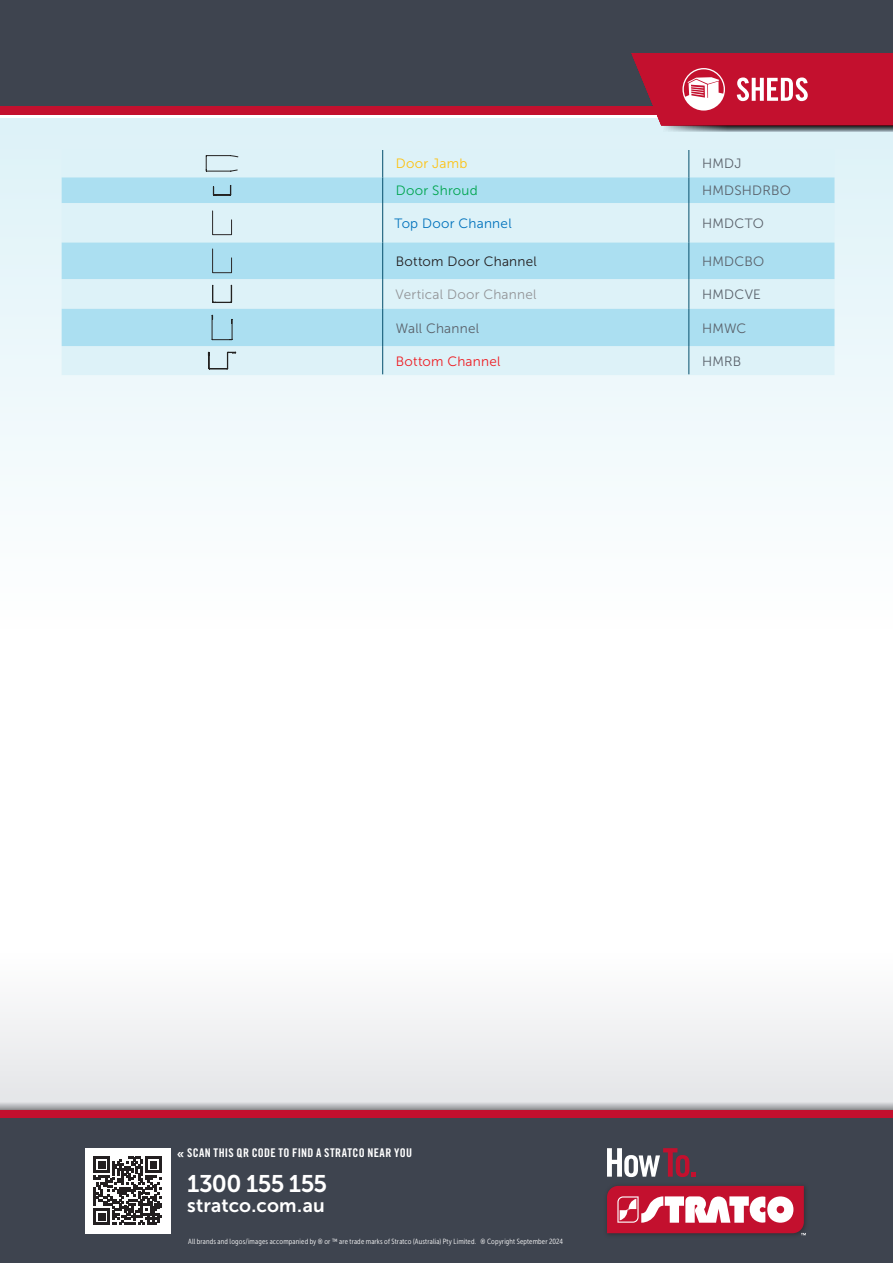
<style>
.page{position:relative;width:893px;height:1263px;background:#fff}
.page>*{position:absolute;margin:0;border:0;box-sizing:border-box;transform-origin:0 0}
.t1{font:24px "Museo Sans 700";letter-spacing:-.025em;color:#fff}
.t2{font:19.2px "Museo Sans 700";letter-spacing:.01em;color:#fff}
.Point{font:13.5px "Museo Sans 300";letter-spacing:.02em;color:#5a616a}
.Point-2{font:13.5px "Museo Sans 300";letter-spacing:.02em;color:#939598}
.Point-3{font:13.5px "Museo Sans 300";letter-spacing:.02em;color:#231f20}
.Point-4{font:13.5px "Museo Sans 300";letter-spacing:.02em;color:#0072bc}
.Point-5{font:13.5px "Museo Sans 300";letter-spacing:.02em;color:#ee1d23}
.Point-6{font:13.5px "Museo Sans 300";letter-spacing:.02em;color:#00a54f}
.Point-7{font:13.5px "Museo Sans 300";letter-spacing:.02em;color:#fec210}
.t3{font:12px "Trade Gothic LT Std Bd Cn 20";letter-spacing:.025em;color:#fff}
.t4{font:7.5px "Museo Sans Cond 300";letter-spacing:.025em;color:#fff}
.s1{font-size:16.5px}
</style>
<div class="page">
<div style="left:0;top:118px;width:893px;height:510px;background:linear-gradient(to bottom,#dcf1f8,#fefefe)"></div>
<div style="left:0;top:952px;width:893px;height:158px;background:#f1f2f3"></div>
<div style="left:0;top:1110px;width:893px;height:8px;background:#c3102e"></div>
<div style="left:0;top:1118px;width:893px;height:145px;background:#3e444f"></div>
<div style="left:0;top:0;width:893px;height:106px;background:#3e444f"></div>
<div style="left:0;top:106px;width:893px;height:9px;background:#c3102e"></div>
<svg style="left:0;top:1101px;width:893px;height:9px;background:#bbbdbf"></svg>
<div style="left:85px;top:1148px;width:85px;height:85px;background:#fff"></div>
<svg style="left:94px;top:1157px;width:68px;height:68px"></svg>
<div style="left:603px;top:1182px;width:206px;height:56px;background:#231f20;opacity:.55"></div>
<svg style="left:607px;top:1148px;width:89px;height:29px"></svg>
<svg style="left:607px;top:1186px;width:199px;height:49px;background:#cd5a6e"></svg>
<svg style="left:661px;top:125px;width:232px;height:7px;background:#716e74"></svg>
<svg style="left:631px;top:53px;width:262px;height:72px"></svg>
<div style="left:62px;top:149px;width:772px;height:226px;background:#ddf2f8"></div>
<svg style="left:62px;top:177px;width:772px;height:169px;background:#bfe6f3"></svg>
<svg style="left:382px;top:150px;width:1px;height:53px"></svg>
<svg style="left:689px;top:150px;width:1px;height:53px"></svg>
<hr style="left:382px;top:203px;width:1px;height:40px;background:#054f6c">
<hr style="left:689px;top:203px;width:1px;height:40px;background:#054f6c">
<hr style="left:382px;top:243px;width:1px;height:36px;background:#054f6c">
<hr style="left:689px;top:243px;width:1px;height:36px;background:#054f6c">
<hr style="left:382px;top:279px;width:1px;height:30px;background:#054f6c">
<hr style="left:689px;top:279px;width:1px;height:30px;background:#054f6c">
<hr style="left:382px;top:309px;width:1px;height:37px;background:#054f6c">
<hr style="left:689px;top:309px;width:1px;height:37px;background:#054f6c">
<svg style="left:382px;top:346px;width:1px;height:28px"></svg>
<svg style="left:689px;top:346px;width:1px;height:28px"></svg>
<svg style="left:205px;top:155px;width:33px;height:17px"></svg>
<svg style="left:213px;top:185px;width:19px;height:11px"></svg>
<svg style="left:212px;top:210px;width:20px;height:25px"></svg>
<svg style="left:212px;top:248px;width:20px;height:25px"></svg>
<svg style="left:212px;top:285px;width:20px;height:18px"></svg>
<svg style="left:211px;top:315px;width:22px;height:26px"></svg>
<svg style="left:208px;top:352px;width:28px;height:17px"></svg>
<p class="Point-7" style="left:396px;top:156px;width:73px">Door Jamb</p>
<p class="Point" style="left:702px;top:156px;width:41px">HMDJ</p>
<p class="Point-6" style="left:396px;top:183px;width:83px">Door Shroud</p>
<p class="Point" style="left:702px;top:183px;width:90px">HMDSHDRBO</p>
<p class="Point-4" style="left:394px;top:216px;width:119px">Top Door Channel</p>
<p class="Point" style="left:702px;top:216px;width:63px">HMDCTO</p>
<p class="Point-3" style="left:396px;top:254px;width:142px">Bottom Door Channel</p>
<p class="Point" style="left:702px;top:254px;width:64px">HMDCBO</p>
<p class="Point-2" style="left:396px;top:287px;width:142px">Vertical Door Channel</p>
<p class="Point" style="left:702px;top:287px;width:60px">HMDCVE</p>
<p class="Point" style="left:396px;top:321px;width:85px">Wall Channel</p>
<p class="Point" style="left:702px;top:321px;width:46px">HMWC</p>
<p class="Point-5" style="left:396px;top:354px;width:106px">Bottom Channel</p>
<p class="Point" style="left:702px;top:354px;width:41px">HMRB</p>
<h3 class="t3" style="left:176px;top:1145px;width:237px"><span class="s1">«</span> SCAN THIS QR CODE TO FIND A STRATCO NEAR YOU</h3>
<h1 class="t1" style="left:187px;top:1170px;width:142px">1300 155 155</h1>
<h2 class="t2" style="left:187px;top:1194px;width:139px">stratco.com.au</h2>
<p class="t4" style="left:188px;top:1237px;width:376px">All brands and logos/images accompanied by ® or ™ are trade marks of Stratco (Australia) Pty Limited. ® Copyright September 2024</p>
</div>
